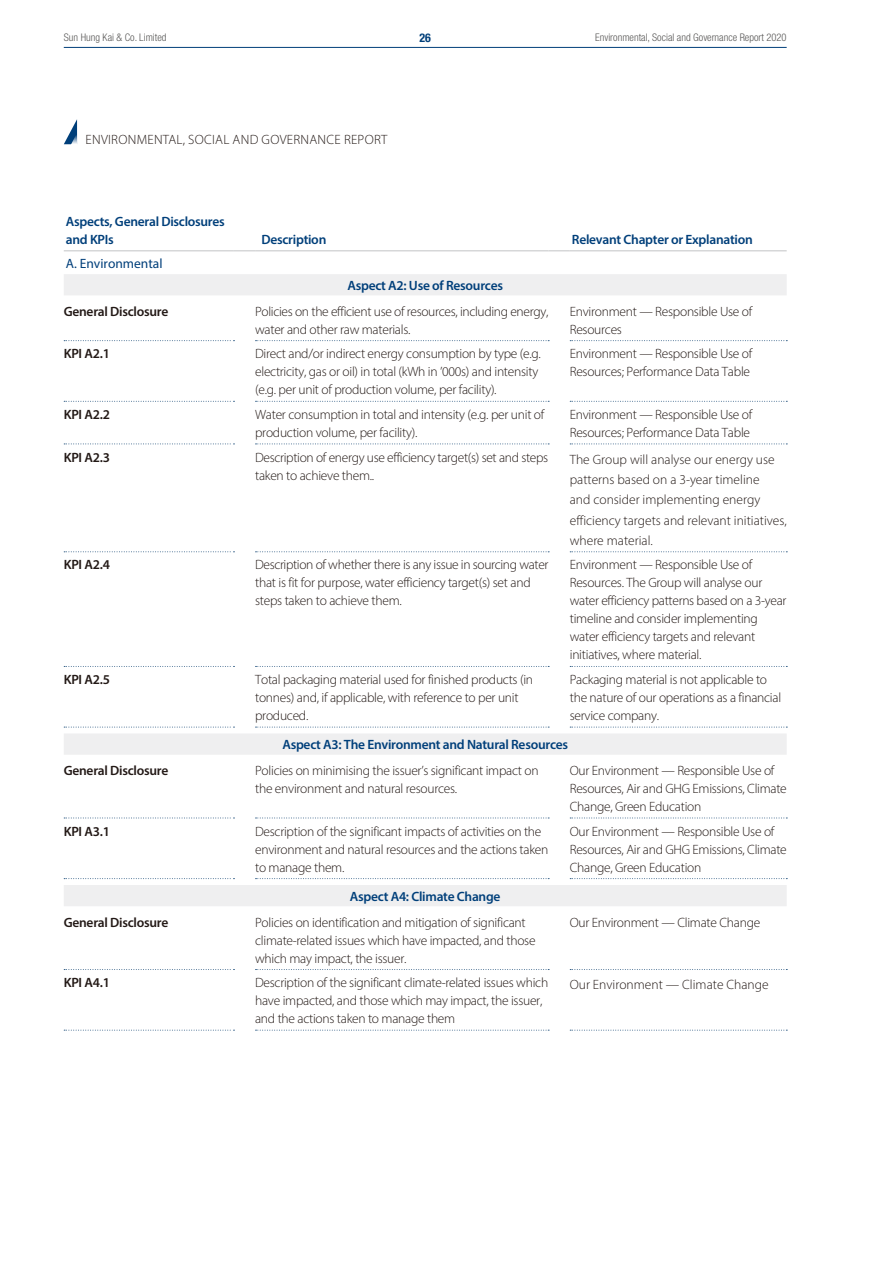
<style>
.page{position:relative;width:893px;height:1263px;background:#fff}
.page>*{position:absolute;margin:0;border:0;box-sizing:border-box;transform-origin:0 0}
.t1{font:300 13.5px/18px "Myriad Pro";letter-spacing:-.02em;color:#231916}
.t2{font:300 13.5px/20.2px "Myriad Pro";color:#231916}
.t3{font:600 13.5px/18px "Myriad Pro";letter-spacing:-.02em;color:#003f7a}
.t4{font:600 13.5px "Myriad Pro";letter-spacing:-.02em;color:#231916}
.t5{font:300 13.5px "Myriad Pro";letter-spacing:.02em;color:#231916}
.t6{font:13.5px "Myriad Pro";color:#003f7a}
.t7{font:700 condensed 12px "Helvetica Neue LT Std";color:#003f7a}
.t8{font:300 condensed 10.5px "Helvetica Neue LT Std";color:#595857}
</style>
<div class="page">
<hr style="left:64px;top:47px;width:723px;height:1px;background:#003f7a">
<svg style="left:64px;top:119px;width:13px;height:26px"></svg>
<svg style="left:64px;top:274px;width:723px;height:632px"></svg>
<hr style="left:64px;top:250px;width:170px;height:1px;background:#c9cacb">
<svg style="left:234px;top:250px;width:21px;height:1px"></svg>
<hr style="left:255px;top:250px;width:294px;height:1px;background:#c9cacb">
<svg style="left:549px;top:250px;width:21px;height:1px"></svg>
<hr style="left:570px;top:250px;width:217px;height:1px;background:#c9cacb">
<svg style="left:64px;top:340px;width:170px;height:1px"></svg>
<svg style="left:255px;top:340px;width:294px;height:1px"></svg>
<svg style="left:570px;top:340px;width:217px;height:1px"></svg>
<svg style="left:64px;top:401px;width:170px;height:1px"></svg>
<svg style="left:255px;top:401px;width:294px;height:1px"></svg>
<svg style="left:570px;top:401px;width:217px;height:1px"></svg>
<svg style="left:64px;top:443px;width:170px;height:1px"></svg>
<svg style="left:255px;top:443px;width:294px;height:1px"></svg>
<svg style="left:570px;top:443px;width:217px;height:1px"></svg>
<svg style="left:64px;top:551px;width:170px;height:1px"></svg>
<svg style="left:255px;top:551px;width:294px;height:1px"></svg>
<svg style="left:570px;top:551px;width:217px;height:1px"></svg>
<svg style="left:64px;top:666px;width:170px;height:1px"></svg>
<svg style="left:255px;top:666px;width:294px;height:1px"></svg>
<svg style="left:570px;top:666px;width:217px;height:1px"></svg>
<svg style="left:64px;top:727px;width:170px;height:1px"></svg>
<svg style="left:255px;top:727px;width:294px;height:1px"></svg>
<svg style="left:570px;top:727px;width:217px;height:1px"></svg>
<svg style="left:64px;top:818px;width:170px;height:1px"></svg>
<svg style="left:255px;top:818px;width:294px;height:1px"></svg>
<svg style="left:570px;top:818px;width:217px;height:1px"></svg>
<svg style="left:64px;top:878px;width:170px;height:1px"></svg>
<svg style="left:255px;top:878px;width:294px;height:1px"></svg>
<svg style="left:570px;top:878px;width:217px;height:1px"></svg>
<svg style="left:64px;top:969px;width:170px;height:1px"></svg>
<svg style="left:255px;top:969px;width:294px;height:1px"></svg>
<svg style="left:570px;top:969px;width:217px;height:1px"></svg>
<svg style="left:64px;top:1030px;width:170px;height:1px"></svg>
<svg style="left:255px;top:1030px;width:294px;height:1px"></svg>
<svg style="left:570px;top:1030px;width:217px;height:1px"></svg>
<p class="t8" style="left:64px;top:31px;width:104px">Sun Hung Kai &amp; Co. Limited</p>
<p class="t7" style="left:419px;top:30px;width:13px">26</p>
<p class="t8" style="left:595px;top:31px;width:193px">Environmental, Social and Governance Report 2020</p>
<p class="t5" style="left:86px;top:131px;width:303px">ENVIRONMENTAL, SOCIAL AND GOVERNANCE REPORT</p>
<p class="t3" style="left:66px;top:212px;width:160px">Aspects, General Disclosures and KPIs</p>
<p class="t6" style="left:66px;top:255px;width:98px">A. Environmental</p>
<p class="t3" style="left:261px;top:230px;width:66px">Description</p>
<p class="t3" style="left:572px;top:230px;width:182px">Relevant Chapter or Explanation</p>
<p class="t3" style="left:347px;top:276px;width:157px">Aspect A2: Use of Resources</p>
<p class="t4" style="left:64px;top:303px;width:106px">General Disclosure</p>
<p class="t1" style="left:255px;top:302px;width:295px">Policies on the efficient use of resources, including energy, water and other raw materials.</p>
<p class="t1" style="left:570px;top:302px;width:184px">Environment — Responsible Use of<br>Resources</p>
<p class="t4" style="left:64px;top:345px;width:48px">KPI A2.1</p>
<p class="t1" style="left:255px;top:345px;width:287px">Direct and/or indirect energy consumption by type (e.g. electricity, gas or oil) in total (kWh in ’000s) and intensity (e.g. per unit of production volume, per facility).</p>
<p class="t1" style="left:570px;top:345px;width:184px">Environment — Responsible Use of<br>Resources; Performance Data Table</p>
<p class="t4" style="left:64px;top:406px;width:48px">KPI A2.2</p>
<p class="t1" style="left:255px;top:405px;width:291px">Water consumption in total and intensity (e.g. per unit of production volume, per facility).</p>
<p class="t1" style="left:570px;top:405px;width:184px">Environment — Responsible Use of<br>Resources; Performance Data Table</p>
<p class="t4" style="left:64px;top:448px;width:48px">KPI A2.3</p>
<p class="t1" style="left:255px;top:448px;width:295px">Description of energy use efficiency target(s) set and steps taken to achieve them..</p>
<p class="t2" style="left:570px;top:449px;width:218px">The Group will analyse our energy use patterns based on a 3-year timeline<br>and consider implementing energy efficiency targets and relevant initiatives, where material.</p>
<p class="t4" style="left:64px;top:556px;width:48px">KPI A2.4</p>
<p class="t1" style="left:255px;top:556px;width:295px">Description of whether there is any issue in sourcing water that is fit for purpose, water efficiency target(s) set and steps taken to achieve them.</p>
<p class="t1" style="left:570px;top:556px;width:218px">Environment — Responsible Use of Resources. The Group will analyse our water efficiency patterns based on a 3-year timeline and consider implementing water efficiency targets and relevant initiatives, where material.</p>
<p class="t4" style="left:64px;top:671px;width:48px">KPI A2.5</p>
<p class="t1" style="left:255px;top:670px;width:279px">Total packaging material used for finished products (in tonnes) and, if applicable, with reference to per unit produced.</p>
<p class="t1" style="left:570px;top:670px;width:213px">Packaging material is not applicable to the nature of our operations as a financial service company.</p>
<p class="t3" style="left:282px;top:735px;width:287px">Aspect A3: The Environment and Natural Resources</p>
<p class="t4" style="left:64px;top:762px;width:106px">General Disclosure</p>
<p class="t1" style="left:255px;top:761px;width:285px">Policies on minimising the issuer’s significant impact on the environment and natural resources.</p>
<p class="t1" style="left:570px;top:761px;width:219px">Our Environment — Responsible Use of<br>Resources, Air and GHG Emissions, Climate<br>Change, Green Education</p>
<p class="t4" style="left:64px;top:822px;width:48px">KPI A3.1</p>
<p class="t1" style="left:255px;top:822px;width:295px">Description of the significant impacts of activities on the environment and natural resources and the actions taken to manage them.</p>
<p class="t1" style="left:570px;top:822px;width:219px">Our Environment — Responsible Use of<br>Resources, Air and GHG Emissions, Climate<br>Change, Green Education</p>
<p class="t3" style="left:350px;top:887px;width:152px">Aspect A4: Climate Change</p>
<p class="t4" style="left:64px;top:913px;width:106px">General Disclosure</p>
<p class="t1" style="left:255px;top:913px;width:282px">Policies on identification and mitigation of significant climate-related issues which have impacted, and those which may impact, the issuer.</p>
<p class="t1" style="left:570px;top:913px;width:192px">Our Environment — Climate Change</p>
<p class="t4" style="left:64px;top:974px;width:48px">KPI A4.1</p>
<p class="t1" style="left:255px;top:973px;width:295px">Description of the significant climate-related issues which have impacted, and those which may impact, the issuer, and the actions taken to manage them</p>
<p class="t2" style="left:570px;top:975px;width:200px">Our Environment — Climate Change</p>
</div>
